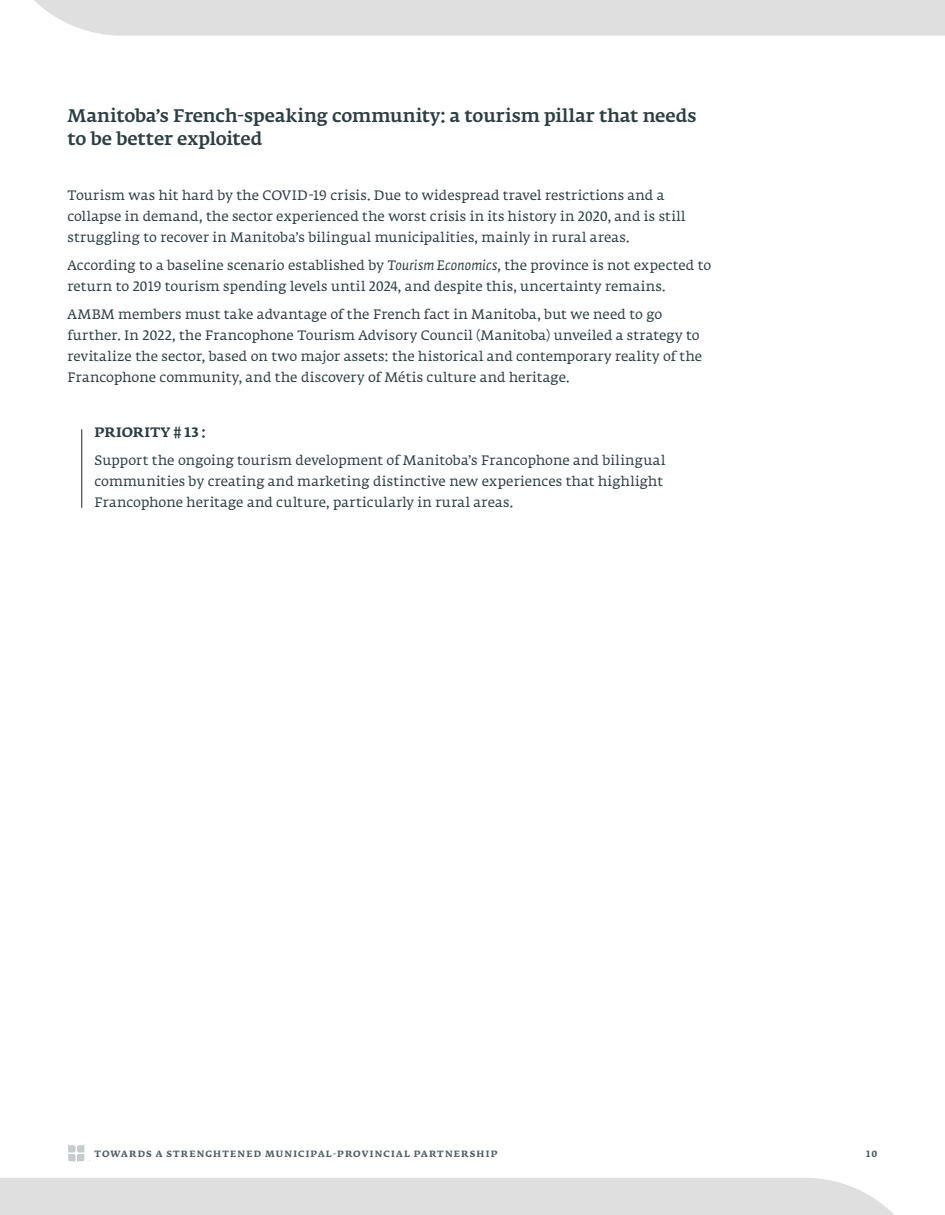
<style>
.page{position:relative;width:945px;height:1215px;background:#fff}
.page>*{position:absolute;margin:0;border:0;box-sizing:border-box;transform-origin:0 0}
.t1{font:500 18px/22.5px "Fedra Serif A Std";color:#2e3f43}
.t2{font:13.5px/21px "Fedra Serif A Std";letter-spacing:.015em;color:#2e3f43}
.t3{font:700 13.5px "Fedra Serif A Std";letter-spacing:.035em;color:#2e3f43}
.t4{font:700 9px "Fedra Serif A Std";letter-spacing:.13em;color:#515e63}
.s1{font-style:italic}
</style>
<div class="page">
<svg style="left:68px;top:1144px;width:16px;height:18px"></svg>
<div style="left:0;top:1178px;width:894px;height:37px;background:#dfdfdf"></div>
<div style="left:34px;top:0;width:911px;height:36px;background:#dfdfdf"></div>
<hr style="left:81px;top:429px;width:1px;height:79px;background:#2e3f43">
<h1 class="t1" style="left:68px;top:106px;width:631px">Manitoba’s French-speaking community: a tourism pillar that needs to be better exploited</h1>
<p class="t2" style="left:68px;top:186px;width:620px">Tourism was hit hard by the COVID-19 crisis. Due to widespread travel restrictions and a collapse in demand, the sector experienced the worst crisis in its history in 2020, and is still struggling to recover in Manitoba’s bilingual municipalities, mainly in rural areas.</p>
<p class="t2" style="left:68px;top:256px;width:645px">According to a baseline scenario established by <span class="s1">Tourism Economics</span>, the province is not expected to return to 2019 tourism spending levels until 2024, and despite this, uncertainty remains.</p>
<p class="t2" style="left:68px;top:304px;width:636px">AMBM members must take advantage of the French fact in Manitoba, but we need to go further. In 2022, the Francophone Tourism Advisory Council (Manitoba) unveiled a strategy to revitalize the sector, based on two major assets: the historical and contemporary reality of the Francophone community, and the discovery of Métis culture and heritage.</p>
<p class="t3" style="left:95px;top:423px;width:113px">PRIORITY # 13 :</p>
<p class="t2" style="left:94px;top:451px;width:572px">Support the ongoing tourism development of Manitoba’s Francophone and bilingual communities by creating and marketing distinctive new experiences that highlight<br>Francophone heritage and culture, particularly in rural areas.</p>
<p class="t4" style="left:95px;top:1147px;width:404px">TOWARDS A STRENGHTENED MUNICIPAL-PROVINCIAL PARTNERSHIP</p>
<p class="t4" style="left:866px;top:1147px;width:13px">10</p>
</div>
